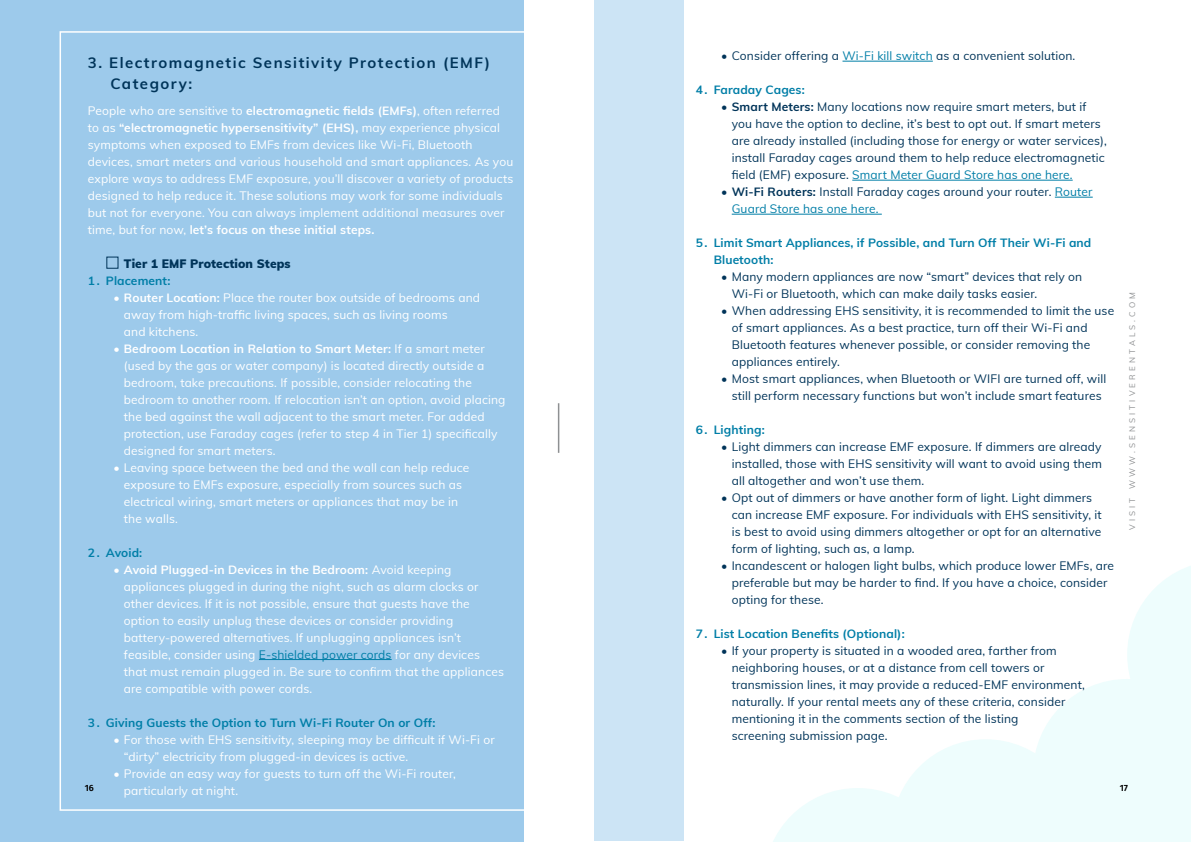
<style>
.page{position:relative;width:1191px;height:842px;background:#fff}
.page>*{position:absolute;margin:0;border:0;box-sizing:border-box;transform-origin:0 0}
.t1{font:700 15px/21px "Muli";letter-spacing:.1em;color:#003459}
.t2{font:12px/17px "Muli";letter-spacing:.01em;color:#fff}
.t3{font:12px/17px "Muli";letter-spacing:.01em;color:#003459}
.t4{font:700 12px/17px "Muli";letter-spacing:.01em;color:#007ea7}
.t5{font:900 12px "Muli";letter-spacing:.01em;color:#003459}
.t6{font:600 9px "Fira Sans";color:#000}
.t7{font:8px "Muli";letter-spacing:.4em;color:#8e9092}
.s1{font-weight:900}
.s2{color:#007ea7}
.s3{font-weight:700}
</style>
<div class="page">
<div style="left:0;top:0;width:523px;height:842px;background:#9dcaeb"></div>
<hr style="left:558px;top:403px;width:1px;height:50px;background:#8e9092">
<svg style="left:773px;top:566px;width:418px;height:276px"></svg>
<div style="left:594px;top:0;width:89px;height:840px;background:#cce4f5"></div>
<hr style="left:842px;top:61px;width:91px;height:1px;background:#007ea7">
<hr style="left:852px;top:180px;width:220px;height:1px;background:#007ea7">
<hr style="left:1054px;top:197px;width:38px;height:1px;background:#007ea7">
<hr style="left:731px;top:214px;width:150px;height:1px;background:#007ea7">
<hr style="left:259px;top:659px;width:133px;height:1px;background:#007ea7">
<div style="left:106px;top:257px;width:12px;height:12px;border:1px solid #003459"></div>
<p class="t3" style="left:721px;top:47px;width:355px"><span class="s1">•</span> Consider offering a <span class="s2">Wi-Fi kill switch</span> as a convenient solution.</p>
<p class="t4" style="left:695px;top:81px;width:111px">4. Faraday Cages:</p>
<p class="t3" style="left:731px;top:98px;width:377px;text-indent:-10px"><span class="s3">• Smart Meters:</span> Many locations now require smart meters, but if you have the option to decline, it’s best to opt out. If smart meters are already installed (including those for energy or water services), install Faraday cages around them to help reduce electromagnetic field (EMF) exposure. <span class="s2">Smart Meter Guard Store has one here.</span></p>
<p class="t3" style="left:731px;top:183px;width:362px;text-indent:-10px"><span class="s3">• Wi-Fi Routers:</span> Install Faraday cages around your router. <span class="s2">Router<br>Guard Store has one here.</span></p>
<p class="t4" style="left:713px;top:234px;width:379px;text-indent:-18px">5. Limit Smart Appliances, if Possible, and Turn Off Their Wi-Fi and<br>Bluetooth:</p>
<p class="t3" style="left:731px;top:268px;width:352px;text-indent:-10px"><span class="s1">•</span> Many modern appliances are now “smart” devices that rely on<br>Wi-Fi or Bluetooth, which can make daily tasks easier.</p>
<p class="t3" style="left:731px;top:302px;width:384px;text-indent:-10px"><span class="s1">•</span> When addressing EHS sensitivity, it is recommended to limit the use of smart appliances. As a best practice, turn off their Wi-Fi and Bluetooth features whenever possible, or consider removing the appliances entirely.</p>
<p class="t3" style="left:721px;top:370px;width:386px;text-align:center"><span class="s1">•</span> Most smart appliances, when Bluetooth or WIFI are turned off, will still perform necessary functions but won’t include smart features</p>
<p class="t4" style="left:695px;top:421px;width:70px">6. Lighting:</p>
<p class="t3" style="left:731px;top:438px;width:372px;text-align:justify;text-indent:-10px"><span class="s1">•</span> Light dimmers can increase EMF exposure. If dimmers are already installed, those with EHS sensitivity will want to avoid using them all altogether and won’t use them.</p>
<p class="t3" style="left:731px;top:489px;width:371px;text-indent:-10px"><span class="s1">•</span> Opt out of dimmers or have another form of light. Light dimmers can increase EMF exposure. For individuals with EHS sensitivity, it is best to avoid using dimmers altogether or opt for an alternative form of lighting, such as, a lamp.</p>
<p class="t3" style="left:731px;top:557px;width:384px;text-indent:-10px"><span class="s1">•</span> Incandescent or halogen light bulbs, which produce lower EMFs, are preferable but may be harder to find. If you have a choice, consider opting for these.</p>
<p class="t4" style="left:695px;top:625px;width:210px">7. List Location Benefits (Optional):</p>
<p class="t3" style="left:731px;top:642px;width:355px;text-indent:-10px"><span class="s1">•</span> If your property is situated in a wooded area, farther from neighboring houses, or at a distance from cell towers or transmission lines, it may provide a reduced-EMF environment, naturally. If your rental meets any of these criteria, consider mentioning it in the comments section of the listing<br>screening submission page.</p>
<p class="t1" style="left:110px;top:51px;width:381px;text-indent:-22px">3. Electromagnetic Sensitivity Protection (EMF)<br>Category:</p>
<p class="t2" style="left:88px;top:101px;width:427px">People who are sensitive to <span class="s3">electromagnetic fields (EMFs)</span>, often referred to as <span class="s3">“electromagnetic hypersensitivity” (EHS),</span> may experience physical symptoms when exposed to EMFs from devices like Wi-Fi, Bluetooth devices, smart meters and various household and smart appliances. As you explore ways to address EMF exposure, you’ll discover a variety of products designed to help reduce it. These solutions may work for some individuals but not for everyone. You can always implement additional measures over time, but for now, <span class="s3">let’s focus on these initial steps.</span></p>
<p class="t5" style="left:124px;top:254px;width:168px">Tier 1 EMF Protection Steps</p>
<p class="t4" style="left:88px;top:271px;width:84px">1. Placement:</p>
<p class="t2" style="left:124px;top:288px;width:358px;text-indent:-10px"><span class="s3">• Router Location:</span> Place the router box outside of bedrooms and away from high-traffic living spaces, such as living rooms<br>and kitchens.</p>
<p class="t2" style="left:124px;top:339px;width:383px;text-indent:-10px"><span class="s3">• Bedroom Location in Relation to Smart Meter:</span> If a smart meter (used by the gas or water company) is located directly outside a bedroom, take precautions. If possible, consider relocating the bedroom to another room. If relocation isn’t an option, avoid placing the bed against the wall adjacent to the smart meter. For added protection, use Faraday cages (refer to step 4 in Tier 1) specifically designed for smart meters.</p>
<p class="t2" style="left:124px;top:458px;width:347px;text-indent:-10px"><span class="s1">•</span> Leaving space between the bed and the wall can help reduce exposure to EMFs exposure, especially from sources such as electrical wiring, smart meters or appliances that may be in the walls.</p>
<p class="t4" style="left:88px;top:543px;width:56px">2. Avoid:</p>
<p class="t2" style="left:124px;top:560px;width:381px;text-indent:-10px"><span class="s3">• Avoid Plugged-in Devices in the Bedroom:</span> Avoid keeping appliances plugged in during the night, such as alarm clocks or other devices. If it is not possible, ensure that guests have the option to easily unplug these devices or consider providing battery-powered alternatives. If unplugging appliances isn’t feasible, consider using <span class="s2">E-shielded power cords</span> for any devices that must remain plugged in. Be sure to confirm that the appliances are compatible with power cords.</p>
<p class="t4" style="left:88px;top:713px;width:349px">3. Giving Guests the Option to Turn Wi-Fi Router On or Off:</p>
<p class="t2" style="left:124px;top:730px;width:372px;text-indent:-10px"><span class="s1">•</span> For those with EHS sensitivity, sleeping may be difficult if Wi-Fi or “dirty” electricity from plugged-in devices is active.</p>
<p class="t2" style="left:124px;top:764px;width:334px;text-indent:-10px"><span class="s1">•</span> Provide an easy way for guests to turn off the Wi-Fi router, particularly at night.</p>
<p class="t7" style="left:1126px;top:530px;width:239px;rotate:-90deg">VISIT WWW.SENSITIVERENTALS.COM</p>
<p class="t6" style="left:85px;top:781px;width:11px">16</p>
<p class="t6" style="left:1119px;top:781px;width:10px">17</p>
</div>
